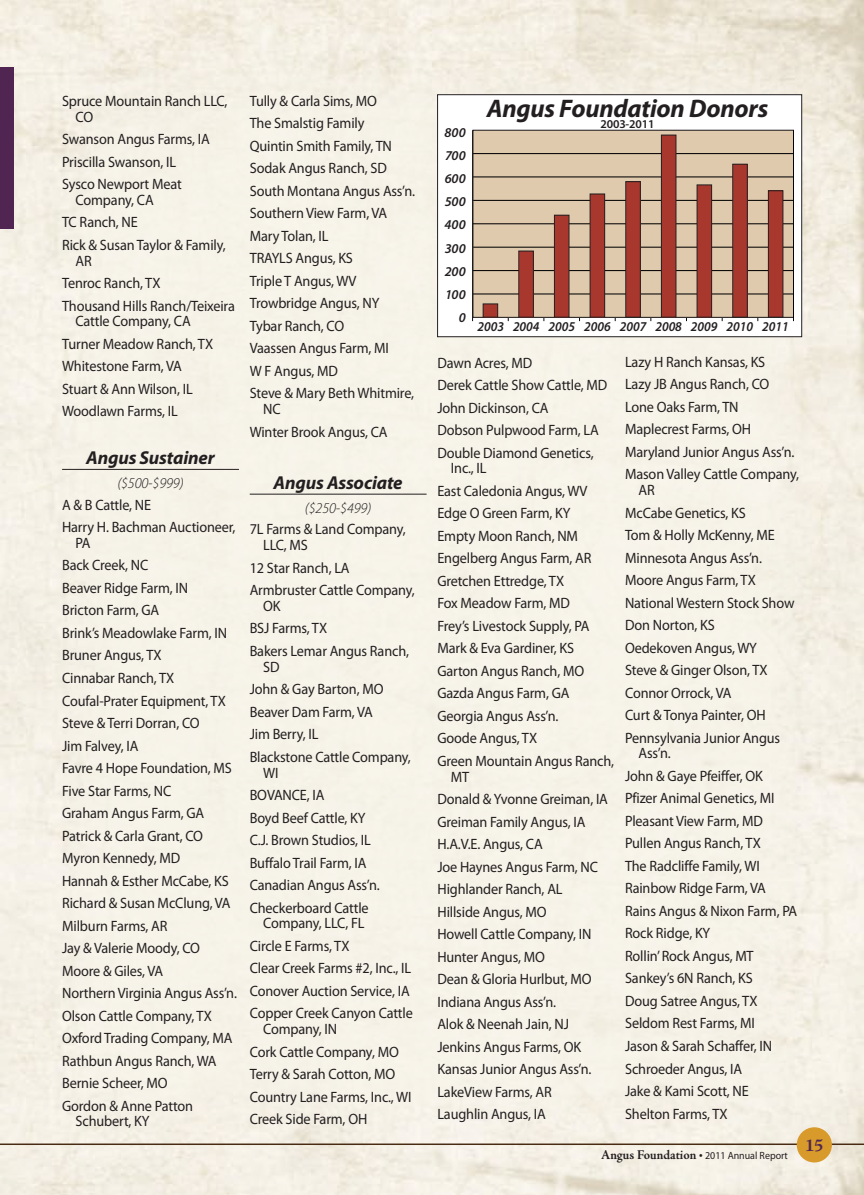
<style>
.page{position:relative;width:864px;height:1195px;background:#fff}
.page>*{position:absolute;margin:0;border:0;box-sizing:border-box;transform-origin:0 0}
.t1{font:italic 700 25.5px "Myriad Pro";letter-spacing:-.01em;color:#231f20}
.t2{font:italic 700 18.75px "Myriad Pro";letter-spacing:-.01em;color:#231f20}
.t3{font:700 18px "Adobe Jenson Pro";color:#502551}
.t4{font:15px/22.5px "Myriad Pro";letter-spacing:-.01em;color:#231f20;scale:.95 1}
.t5{font:italic 300 15px "Myriad Pro";letter-spacing:-.01em;color:#231f20}
.t6{font:italic 600 13.5px "Myriad Pro";color:#231f20;scale:.95 1}
.t7{font:italic 600 13.5px/23.1px "Myriad Pro";color:#231f20;text-align:right}
.t8{font:600 12px "Myriad Pro";letter-spacing:-.01em;color:#231f20}
.t9{font:10.5px "Myriad Pro";color:#231f20;scale:.95 1}
.s1{font-family:"Adobe Jenson Pro";font-weight:700;font-size:13.5px}
.s2{font-size:13.5px}
</style>
<div class="page">
<img style="left:0;top:0;width:864px;height:1195px">
<div style="left:62px;top:68px;width:740px;height:1059px;background:#f8f5eb"></div>
<hr style="left:0;top:1143px;width:864px;height:2px;background:#492b13">
<div style="left:0;top:68px;width:14px;height:161px;background:#502551"></div>
<hr style="left:62px;top:469px;width:177px;height:1px;background:#231f20">
<hr style="left:250px;top:494px;width:177px;height:1px;background:#231f20">
<div style="left:438px;top:95px;width:364px;height:242px;background:#fff"></div>
<hr style="left:508px;top:130px;width:1px;height:191px;background:#010101">
<hr style="left:615px;top:130px;width:1px;height:191px;background:#010101">
<hr style="left:651px;top:130px;width:1px;height:191px;background:#010101">
<hr style="left:686px;top:130px;width:1px;height:191px;background:#010101">
<hr style="left:579px;top:130px;width:1px;height:191px;background:#010101">
<hr style="left:544px;top:130px;width:1px;height:191px;background:#010101">
<hr style="left:722px;top:130px;width:1px;height:191px;background:#010101">
<hr style="left:758px;top:130px;width:1px;height:191px;background:#010101">
<hr style="left:472px;top:130px;width:1px;height:191px;background:#010101">
<div style="left:473px;top:130px;width:320px;height:187px;background:#dfcaae"></div>
<div style="left:473px;top:130px;width:321px;height:187px;border:1px solid #231f20"></div>
<hr style="left:473px;top:153px;width:321px;height:1px;background:#010101">
<hr style="left:473px;top:177px;width:321px;height:1px;background:#010101">
<hr style="left:473px;top:223px;width:320px;height:1px;background:#010101">
<hr style="left:473px;top:200px;width:321px;height:1px;background:#010101">
<hr style="left:473px;top:247px;width:321px;height:1px;background:#010101">
<hr style="left:473px;top:270px;width:321px;height:1px;background:#010101">
<hr style="left:473px;top:294px;width:321px;height:1px;background:#010101">
<hr style="left:793px;top:130px;width:1px;height:191px;background:#010101">
<div style="left:483px;top:304px;width:15px;height:13px;background:#a8382e"></div>
<div style="left:483px;top:303px;width:15px;height:15px;border:1px solid #231f20"></div>
<div style="left:519px;top:251px;width:14px;height:66px;background:#a8382e"></div>
<div style="left:518px;top:251px;width:16px;height:67px;border:1px solid #231f20"></div>
<div style="left:554px;top:215px;width:15px;height:102px;background:#a8382e"></div>
<div style="left:554px;top:215px;width:15px;height:103px;border:1px solid #231f20"></div>
<div style="left:590px;top:194px;width:15px;height:123px;background:#a8382e"></div>
<div style="left:590px;top:194px;width:15px;height:124px;border:1px solid #231f20"></div>
<div style="left:626px;top:182px;width:14px;height:135px;background:#a8382e"></div>
<div style="left:625px;top:181px;width:16px;height:137px;border:1px solid #231f20"></div>
<div style="left:661px;top:135px;width:15px;height:182px;background:#a8382e"></div>
<div style="left:661px;top:135px;width:15px;height:183px;border:1px solid #231f20"></div>
<div style="left:697px;top:185px;width:15px;height:132px;background:#a8382e"></div>
<div style="left:697px;top:184px;width:15px;height:134px;border:1px solid #231f20"></div>
<div style="left:768px;top:191px;width:15px;height:126px;background:#a8382e"></div>
<div style="left:768px;top:190px;width:15px;height:128px;border:1px solid #231f20"></div>
<div style="left:733px;top:164px;width:14px;height:153px;background:#a8382e"></div>
<div style="left:732px;top:164px;width:16px;height:154px;border:1px solid #231f20"></div>
<div style="left:437px;top:94px;width:365px;height:243px;border:1px solid #231f20"></div>
<div style="left:798px;top:1128px;width:33px;height:33px;background:#d89a2a;border-radius:50%"></div>
<div style="left:797px;top:1127px;width:35px;height:35px;border:2px solid #d89a2a;border-radius:50%"></div>
<p class="t4" style="left:76px;top:93px;width:162px;line-height:15.8px;text-indent:-13px">Spruce Mountain Ranch LLC,<br>CO</p>
<p class="t4" style="left:62px;top:127px;width:157px">Swanson Angus Farms, IA<br>Priscilla Swanson, IL<br>Sysco Newport Meat</p>
<p class="t4" style="left:62px;top:188px;width:174px;text-indent:13px">Company, CA<br>TC Ranch, NE<br>Rick &amp; Susan Taylor &amp; Family,</p>
<p class="t4" style="left:62px;top:249px;width:183px;text-indent:13px">AR<br>Tenroc Ranch, TX<br>Thousand Hills Ranch/Teixeira</p>
<p class="t4" style="left:62px;top:310px;width:161px;text-indent:13px">Cattle Company, CA<br>Turner Meadow Ranch, TX<br>Whitestone Farm, VA<br>Stuart &amp; Ann Wilson, IL<br>Woodlawn Farms, IL</p>
<p class="t2" style="left:86px;top:445px;width:130px">Angus Sustainer</p>
<p class="t5" style="left:117px;top:474px;width:68px">($500-$999)</p>
<p class="t4" style="left:62px;top:493px;width:184px">A &amp; B Cattle, NE<br>Harry H. Bachman Auctioneer,</p>
<p class="t4" style="left:62px;top:531px;width:186px;text-indent:13px">PA<br>Back Creek, NC<br>Beaver Ridge Farm, IN<br>Bricton Farm, GA<br>Brink’s Meadowlake Farm, IN<br>Bruner Angus, TX<br>Cinnabar Ranch, TX<br>Coufal-Prater Equipment, TX<br>Steve &amp; Terri Dorran, CO<br>Jim Falvey, IA<br>Favre 4 Hope Foundation, MS<br>Five Star Farms, NC<br>Graham Angus Farm, GA<br>Patrick &amp; Carla Grant, CO<br>Myron Kennedy, MD<br>Hannah &amp; Esther McCabe, KS<br>Richard &amp; Susan McClung, VA<br>Milburn Farms, AR<br>Jay &amp; Valerie Moody, CO<br>Moore &amp; Giles, VA<br>Northern Virginia Angus Ass’n.<br>Olson Cattle Company, TX<br>Oxford Trading Company, MA<br>Rathbun Angus Ranch, WA<br>Bernie Scheer, MO<br>Gordon &amp; Anne Patton</p>
<p class="t4" style="left:76px;top:1110px;width:79px">Schubert, KY</p>
<p class="t4" style="left:250px;top:89px;width:176px">Tully &amp; Carla Sims, MO<br>The Smalstig Family<br>Quintin Smith Family, TN<br>Sodak Angus Ranch, SD<br>South Montana Angus Ass’n.<br>Southern View Farm, VA<br>Mary Tolan, IL<br>TRAYLS Angus, KS<br>Triple T Angus, WV<br>Trowbridge Angus, NY<br>Tybar Ranch, CO<br>Vaassen Angus Farm, MI<br>W F Angus, MD<br>Steve &amp; Mary Beth Whitmire,</p>
<p class="t4" style="left:250px;top:397px;width:147px;text-indent:13px">NC<br>Winter Brook Angus, CA</p>
<p class="t2" style="left:274px;top:470px;width:131px">Angus Associate</p>
<p class="t5" style="left:305px;top:499px;width:68px">($250-$499)</p>
<p class="t4" style="left:263px;top:521px;width:152px;line-height:15.8px;text-indent:-13px">7L Farms &amp; Land Company,<br>LLC, MS</p>
<p class="t4" style="left:250px;top:556px;width:175px">12 Star Ranch, LA<br>Armbruster Cattle Company,</p>
<p class="t4" style="left:250px;top:594px;width:169px;text-indent:13px">OK<br>BSJ Farms, TX<br>Bakers Lemar Angus Ranch,</p>
<p class="t4" style="left:250px;top:655px;width:171px;text-indent:13px">SD<br>John &amp; Gay Barton, MO<br>Beaver Dam Farm, VA<br>Jim Berry, IL<br>Blackstone Cattle Company,</p>
<p class="t4" style="left:250px;top:761px;width:138px;text-indent:13px">WI<br>BOVANCE, IA<br>Boyd Beef Cattle, KY<br>C.J. Brown Studios, IL<br>Buffalo Trail Farm, IA<br>Canadian Angus Ass’n.<br>Checkerboard Cattle</p>
<p class="t4" style="left:250px;top:912px;width:173px;text-indent:13px">Company, LLC, FL<br>Circle E Farms, TX<br>Clear Creek Farms #2, Inc., IL<br>Conover Auction Service, IA<br>Copper Creek Canyon Cattle</p>
<p class="t4" style="left:250px;top:1017px;width:172px;text-indent:13px">Company, IN<br>Cork Cattle Company, MO<br>Terry &amp; Sarah Cotton, MO<br>Country Lane Farms, Inc., WI<br>Creek Side Farm, OH</p>
<p class="t7" style="left:445px;top:121px;width:23px">800<br>700<br>600<br>500<br>400<br>300<br>200<br>100<br>0</p>
<h1 class="t1" style="left:487px;top:92px;width:283px">Angus Foundation Donors</h1>
<p class="t8" style="left:600px;top:116px;width:56px">2003-2011</p>
<p class="t6" style="left:477px;top:317px;width:329px">2003 2004 2005 2006 2007 2008 2009 2010 2011</p>
<p class="t4" style="left:437px;top:351px;width:180px">Dawn Acres, MD<br>Derek Cattle Show Cattle, MD<br>John Dickinson, CA<br>Dobson Pulpwood Farm, LA<br>Double Diamond Genetics,</p>
<p class="t4" style="left:437px;top:457px;width:188px;text-indent:13px">Inc., IL<br>East Caledonia Angus, WV<br>Edge O Green Farm, KY<br>Empty Moon Ranch, NM<br>Engelberg Angus Farm, AR<br>Gretchen Ettredge, TX<br>Fox Meadow Farm, MD<br>Frey’s Livestock Supply, PA<br>Mark &amp; Eva Gardiner, KS<br>Garton Angus Ranch, MO<br>Gazda Angus Farm, GA<br>Georgia Angus Ass’n.<br>Goode Angus, TX<br>Green Mountain Angus Ranch,</p>
<p class="t4" style="left:437px;top:765px;width:181px;text-indent:13px">MT<br>Donald &amp; Yvonne Greiman, IA<br>Greiman Family Angus, IA<br>H.A.V.E. Angus, CA<br>Joe Haynes Angus Farm, NC<br>Highlander Ranch, AL<br>Hillside Angus, MO<br>Howell Cattle Company, IN<br>Hunter Angus, MO<br>Dean &amp; Gloria Hurlbut, MO<br>Indiana Angus Ass’n.<br>Alok &amp; Neenah Jain, NJ<br>Jenkins Angus Farms, OK<br>Kansas Junior Angus Ass’n.<br>LakeView Farms, AR<br>Laughlin Angus, IA</p>
<p class="t4" style="left:625px;top:350px;width:185px">Lazy H Ranch Kansas, KS<br>Lazy JB Angus Ranch, CO<br>Lone Oaks Farm, TN<br>Maplecrest Farms, OH<br>Maryland Junior Angus Ass’n.<br>Mason Valley Cattle Company,</p>
<p class="t4" style="left:625px;top:479px;width:180px;text-indent:13px">AR<br>McCabe Genetics, KS<br>Tom &amp; Holly McKenny, ME<br>Minnesota Angus Ass’n.<br>Moore Angus Farm, TX<br>National Western Stock Show<br>Don Norton, KS<br>Oedekoven Angus, WY<br>Steve &amp; Ginger Olson, TX<br>Connor Orrock, VA<br>Curt &amp; Tonya Painter, OH<br>Pennsylvania Junior Angus</p>
<p class="t4" style="left:625px;top:742px;width:183px;text-indent:13px">Ass’n.<br>John &amp; Gaye Pfeiffer, OK<br>Pfizer Animal Genetics, MI<br>Pleasant View Farm, MD<br>Pullen Angus Ranch, TX<br>The Radcliffe Family, WI<br>Rainbow Ridge Farm, VA<br>Rains Angus &amp; Nixon Farm, PA<br>Rock Ridge, KY<br>Rollin’ Rock Angus, MT<br>Sankey’s 6N Ranch, KS<br>Doug Satree Angus, TX<br>Seldom Rest Farms, MI<br>Jason &amp; Sarah Schaffer, IN<br>Schroeder Angus, IA<br>Jake &amp; Kami Scott, NE<br>Shelton Farms, TX</p>
<p class="t9" style="left:601px;top:1149px;width:198px"><span class="s1">Angus Foundation</span> <span class="s2">•</span> 2011 Annual Report</p>
<p class="t3" style="left:805px;top:1135px;width:20px">15</p>
</div>
